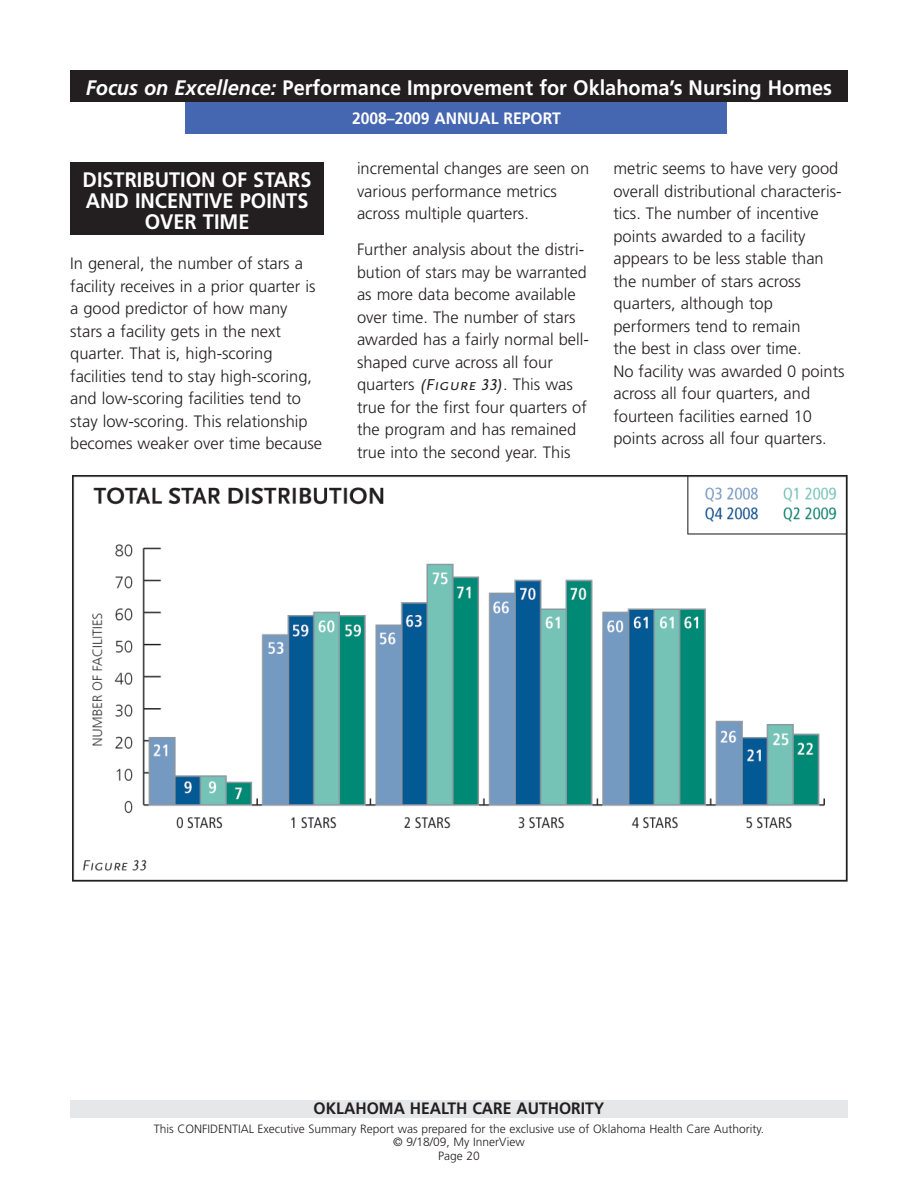
<style>
.page{position:relative;width:918px;height:1188px;background:#fff}
.page>*{position:absolute;margin:0;border:0;box-sizing:border-box;transform-origin:0 0}
.t1{font:700 21px/21px "Frutiger";color:#fff;text-align:center;scale:.95 1}
.t2{font:300 16.5px/22.5px "Frutiger";color:#231f20}
.t3{font:700 16.5px "Frutiger";color:#231f20;scale:.95 1}
.t4{font:700 16.5px "Frutiger";color:#fff;scale:.95 1}
.t5{font:300 12px/13.5px "Frutiger";color:#231f20;text-align:center}
.s1{font-style:italic}
.s2{font-family:"Scala Sans Caps";font-weight:400;font-style:italic}
</style>
<div class="page">
<div style="left:70px;top:1100px;width:778px;height:18px;background:#e6e7e8"></div>
<img style="left:72px;top:475px;width:776px;height:406px">
<div style="left:70px;top:70px;width:778px;height:31px;background:#231f20"></div>
<div style="left:186px;top:103px;width:541px;height:31px;background:#4566b0"></div>
<div style="left:70px;top:162px;width:254px;height:72px;background:#231f20"></div>
<p class="t1" style="left:86px;top:79px;width:787px"><span class="s1">Focus on Excellence:</span> Performance Improvement for Oklahoma’s Nursing Homes</p>
<p class="t4" style="left:352px;top:111px;width:221px">2008–2009 ANNUAL REPORT</p>
<p class="t1" style="left:83px;top:171px;width:242px">DISTRIBUTION OF STARS<br>AND INCENTIVE POINTS<br>OVER TIME</p>
<p class="t2" style="left:357px;top:159px;width:234px">incremental changes are seen on various performance metrics across multiple quarters.</p>
<p class="t2" style="left:357px;top:240px;width:234px">Further analysis about the distri&shy;bution of stars may be warranted as more data become available over time. The number of stars awarded has a fairly normal bell&shy;shaped curve across all four quarters <span class="s2">(Figure 33)</span>. This was true for the first four quarters of the program and has remained true into the second year. This</p>
<p class="t2" style="left:70px;top:253px;width:254px">In general, the number of stars a facility receives in a prior quarter is a good predictor of how many stars a facility gets in the next quarter. That is, high-scoring facilities tend to stay high-scoring, and low-scoring facilities tend to stay low-scoring. This relationship becomes weaker over time because</p>
<p class="t2" style="left:613px;top:159px;width:233px">metric seems to have very good overall distributional characteris&shy;tics. The number of incentive points awarded to a facility appears to be less stable than the number of stars across quarters, although top performers tend to remain<br>the best in class over time.<br>No facility was awarded 0 points across all four quarters, and fourteen facilities earned 10 points across all four quarters.</p>
<p class="t3" style="left:314px;top:1102px;width:307px">OKLAHOMA HEALTH CARE AUTHORITY</p>
<p class="t5" style="left:154px;top:1123px;width:612px">This CONFIDENTIAL Executive Summary Report was prepared for the exclusive use of Oklahoma Health Care Authority. © 9/18/09, My InnerView<br>Page 20</p>
</div>
